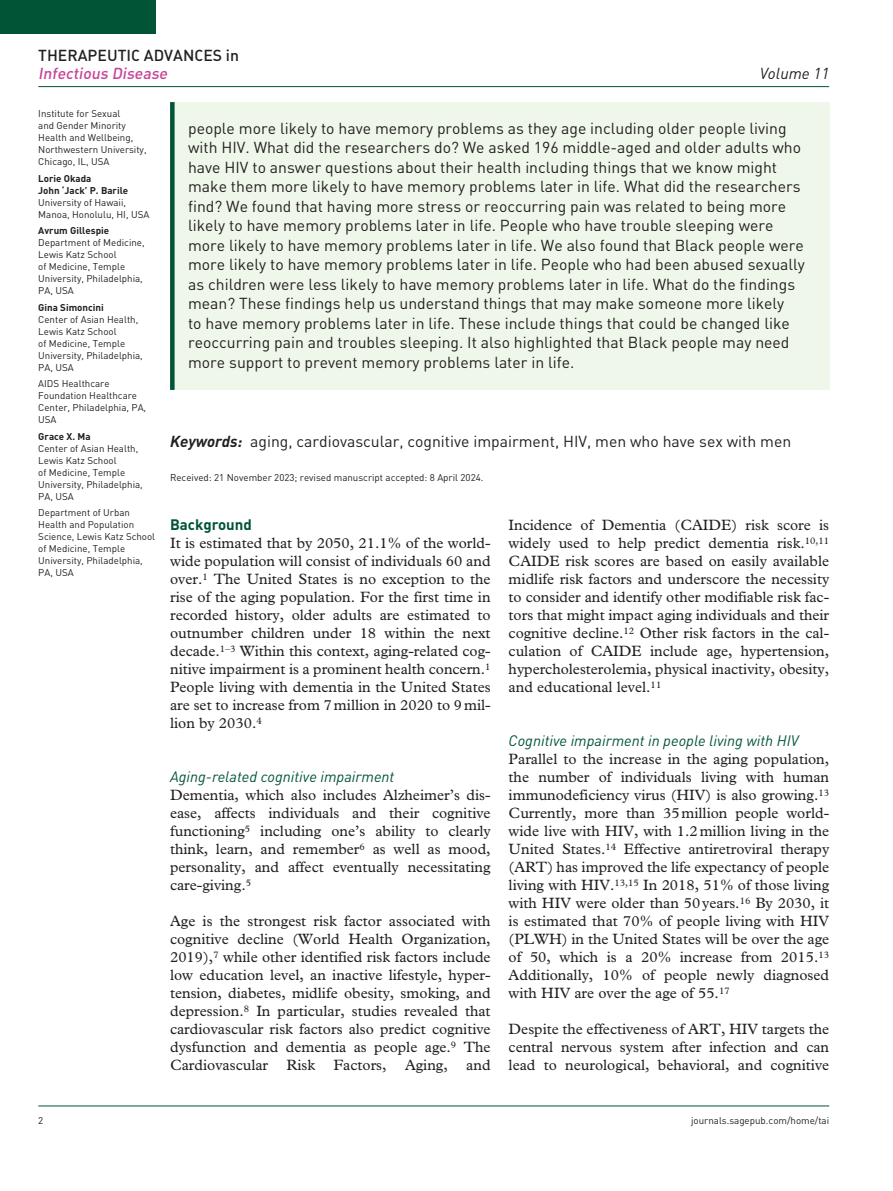
<style>
.page{position:relative;width:893px;height:1191px;background:#fff}
.page>*{position:absolute;margin:0;border:0;box-sizing:border-box;transform-origin:0 0}
.t1{font:15.75px/19.5px "DIN";color:#231f20}
.t2{font:15.75px "DIN Medium Alternate";color:#231f20}
.t3{font:italic 15.75px "DIN Medium Alternate";color:#c74499}
.t4{font:italic 15.75px "DIN";color:#231f20}
.t5{font:15px/18px "Plantin Std";color:#231f20;text-align:justify}
.t6{font:italic 15px "DIN";color:#015436}
.t7{font:700 15px "DIN";color:#015436}
.t8{font:9.75px/12px "DIN";color:#231f20}
.t9{font:700 9.75px/12px "DIN";color:#231f20}
.s1{font-weight:700;font-style:italic}
</style>
<div class="page">
<hr style="left:38px;top:86px;width:791px;height:1px;background:#015436">
<hr style="left:38px;top:1105px;width:791px;height:1px;background:#015436">
<div style="left:0;top:0;width:155px;height:34px;background:#015436"></div>
<div style="left:170px;top:102px;width:659px;height:288px;background:#eff7ea"></div>
<div style="left:170px;top:102px;width:5px;height:288px;background:#015436"></div>
<p class="t2" style="left:38px;top:45px;width:202px">THERAPEUTIC ADVANCES IN</p>
<p class="t3" style="left:38px;top:63px;width:134px">I nfectious Disease</p>
<p class="t4" style="left:760px;top:63px;width:71px">Volume 11</p>
<p class="t8" style="left:38px;top:107px;width:110px">Institute for Sexual<br>and Gender Minority<br>Health and Wellbeing,<br>Northwestern University,<br>Chicago, IL, USA</p>
<p class="t9" style="left:38px;top:172px;width:91px">Lorie Okada<br>John ‘Jack’ P. Barile</p>
<p class="t8" style="left:38px;top:196px;width:113px">University of Hawaii,<br>Manoa, Honolulu, HI, USA</p>
<p class="t9" style="left:38px;top:224px;width:72px">Avrum Gillespie</p>
<p class="t8" style="left:38px;top:236px;width:108px">Department of Medicine,<br>Lewis Katz School<br>of Medicine, Temple<br>University, Philadelphia,<br>PA, USA</p>
<p class="t9" style="left:38px;top:301px;width:67px">Gina Simoncini</p>
<p class="t8" style="left:38px;top:313px;width:106px">Center of Asian Health,<br>Lewis Katz School<br>of Medicine, Temple<br>University, Philadelphia,<br>PA, USA</p>
<p class="t8" style="left:38px;top:377px;width:109px">AIDS Healthcare<br>Foundation Healthcare<br>Center, Philadelphia, PA,<br>USA</p>
<p class="t9" style="left:38px;top:430px;width:54px">Grace X. Ma</p>
<p class="t8" style="left:38px;top:442px;width:106px">Center of Asian Health,<br>Lewis Katz School<br>of Medicine, Temple<br>University, Philadelphia,<br>PA, USA</p>
<p class="t8" style="left:38px;top:506px;width:118px">Department of Urban<br>Health and Population<br>Science, Lewis Katz School of Medicine, Temple<br>University, Philadelphia,<br>PA, USA</p>
<p class="t1" style="left:188px;top:118px;width:618px">people more likely to have memory problems as they age including older people living with HIV. What did the researchers do? We asked 196 middle-aged and older adults who have HIV to answer questions about their health including things that we know might make them more likely to have memory problems later in life. What did the researchers find? We found that having more stress or reoccurring pain was related to being more likely to have memory problems later in life. People who have trouble sleeping were more likely to have memory problems later in life. We also found that Black people were more likely to have memory problems later in life. People who had been abused sexually as children were less likely to have memory problems later in life. What do the findings mean? These findings help us understand things that may make someone more likely<br>to have memory problems later in life. These include things that could be changed like reoccurring pain and troubles sleeping. It also highlighted that Black people may need more support to prevent memory problems later in life.</p>
<p class="t1" style="left:170px;top:431px;width:623px"><span class="s1">Keywords:</span> aging, cardiovascular, cognitive impairment, HIV, men who have sex with men</p>
<p class="t8" style="left:170px;top:471px;width:315px">Received: 21 November 2023; revised manuscript accepted: 8 April 2024.</p>
<p class="t7" style="left:170px;top:514px;width:83px">Background</p>
<p class="t5" style="left:170px;top:534px;width:322px">It is estimated that by 2050, 21.1% of the world&shy;wide population will consist of individuals 60 and over.<sup>1</sup> The United States is no exception to the rise of the aging population. For the first time in recorded history, older adults are estimated to outnumber children under 18 within the next decade.<sup>1–3</sup> Within this context, aging-related cog&shy;nitive impairment is a prominent health concern.<sup>1<br></sup>People living with dementia in the United States are set to increase from 7million in 2020 to 9mil&shy;lion by 2030.<sup>4</sup></p>
<p class="t6" style="left:170px;top:767px;width:226px">Aging-related cognitive impairment</p>
<p class="t5" style="left:170px;top:786px;width:322px">Dementia, which also includes Alzheimer’s dis&shy;ease, affects individuals and their cognitive functioning<sup>5</sup> including one’s ability to clearly think, learn, and remember<sup>6</sup> as well as mood, personality, and affect eventually necessitating care-giving.<sup>5</sup></p>
<p class="t5" style="left:170px;top:912px;width:322px">Age is the strongest risk factor associated with cognitive decline (World Health Organization, 2019),<sup>7</sup> while other identified risk factors include low education level, an inactive lifestyle, hyper&shy;tension, diabetes, midlife obesity, smoking, and depression.<sup>8</sup> In particular, studies revealed that cardiovascular risk factors also predict cognitive dysfunction and dementia as people age.<sup>9</sup> The Cardiovascular Risk Factors, Aging, and</p>
<p class="t5" style="left:509px;top:516px;width:322px">Incidence of Dementia (CAIDE) risk score is widely used to help predict dementia risk.<sup>10,11<br></sup>CAIDE risk scores are based on easily available midlife risk factors and underscore the necessity to consider and identify other modifiable risk fac&shy;tors that might impact aging individuals and their cognitive decline.<sup>12</sup> Other risk factors in the cal&shy;culation of CAIDE include age, hypertension, hypercholesterolemia, physical inactivity, obesity, and educational level.<sup>11</sup></p>
<p class="t6" style="left:509px;top:731px;width:291px">Cognitive impairment in people living with HIV</p>
<p class="t5" style="left:509px;top:750px;width:322px">Parallel to the increase in the aging population, the number of individuals living with human immunodeficiency virus (HIV) is also growing.<sup>13<br></sup>Currently, more than 35million people world&shy;wide live with HIV, with 1.2million living in the United States.<sup>14</sup> Effective antiretroviral therapy (ART) has improved the life expectancy of people living with HIV.<sup>13,15</sup> In 2018, 51% of those living with HIV were older than 50years.<sup>16</sup> By 2030, it is estimated that 70% of people living with HIV (PLWH) in the United States will be over the age of 50, which is a 20% increase from 2015.<sup>13<br></sup>Additionally, 10% of people newly diagnosed with HIV are over the age of 55.<sup>17</sup></p>
<p class="t5" style="left:509px;top:1020px;width:322px">Despite the effectiveness of ART, HIV targets the central nervous system after infection and can lead to neurological, behavioral, and cognitive</p>
<p class="t8" style="left:38px;top:1114px;width:7px">2</p>
<p class="t8" style="left:691px;top:1114px;width:140px">journals.sagepub.com/home/tai</p>
</div>
